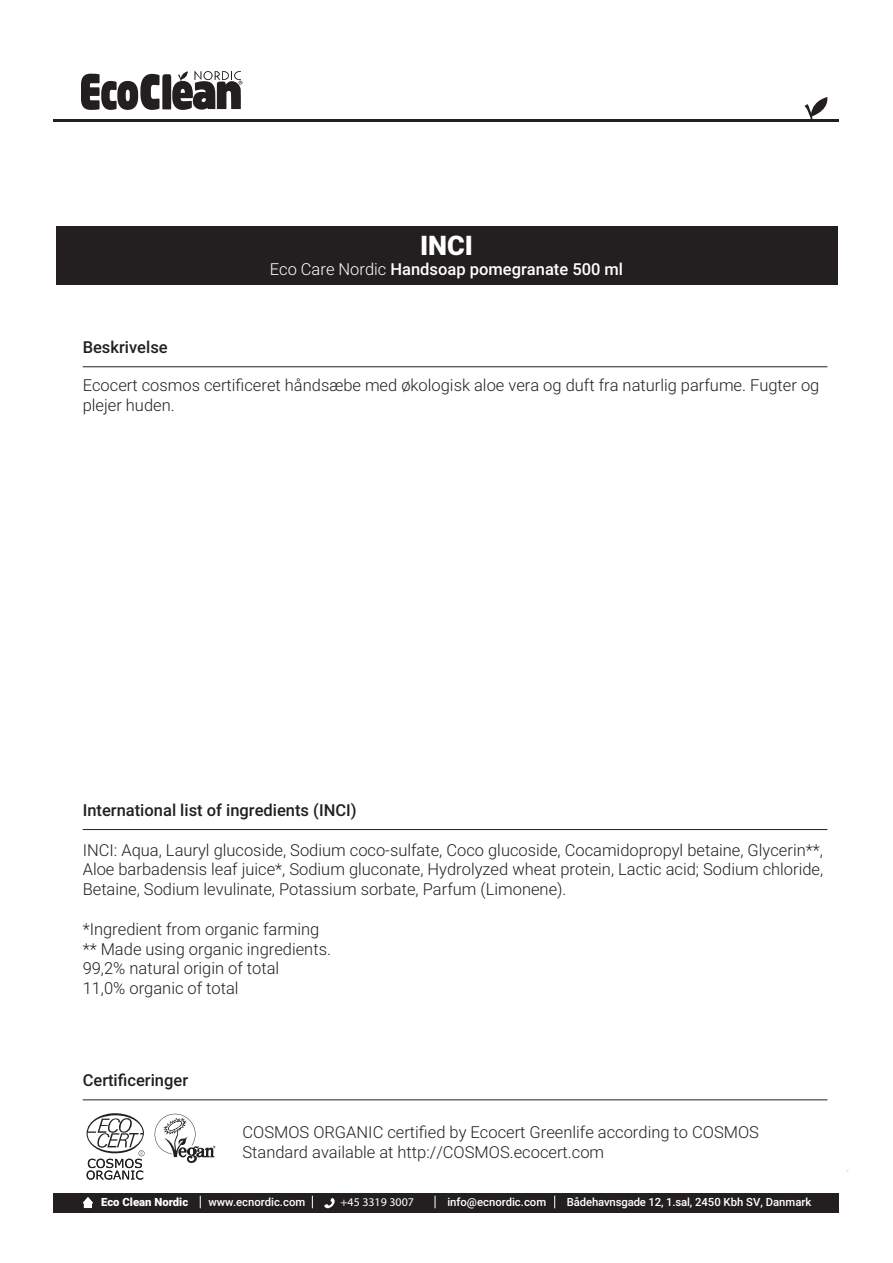
<style>
.page{position:relative;width:893px;height:1263px;background:#fff}
.page>*{position:absolute;margin:0;border:0;box-sizing:border-box;transform-origin:0 0}
.t1{font:900 27px "Roboto";color:#fff}
.t2{font:300 16.5px/19.8px "Roboto";color:#231f20}
.t3{font:500 16.5px "Roboto";color:#231f20}
.t4{font:500 16.5px "Roboto";color:#fff}
.t5{font:11.85px "Myriad Pro";color:#fff}
.t6{font:500 11.25px "Roboto";color:#fff}
.t7{font:900 11.25px "Roboto";color:#fff}
.s1{font-weight:300}
</style>
<div class="page">
<div style="left:56px;top:226px;width:781px;height:59px;background:#231f20"></div>
<hr style="left:83px;top:366px;width:744px;height:1px;background:#231f20">
<hr style="left:83px;top:829px;width:744px;height:1px;background:#231f20">
<hr style="left:83px;top:1099px;width:744px;height:1px;background:#231f20">
<svg style="left:804px;top:97px;width:24px;height:22px"></svg>
<div style="left:54px;top:1193px;width:785px;height:19px;background:#231f20"></div>
<svg style="left:324px;top:1198px;width:11px;height:11px"></svg>
<svg style="left:83px;top:1197px;width:10px;height:11px"></svg>
<svg style="left:200px;top:1196px;width:1px;height:12px"></svg>
<svg style="left:312px;top:1196px;width:1px;height:12px"></svg>
<svg style="left:435px;top:1196px;width:1px;height:12px"></svg>
<svg style="left:554px;top:1196px;width:1px;height:12px"></svg>
<hr style="left:54px;top:119px;width:785px;height:3px;background:#231f20">
<svg style="left:81px;top:71px;width:161px;height:39px"></svg>
<svg style="left:155px;top:1114px;width:61px;height:49px"></svg>
<svg style="left:87px;top:1113px;width:58px;height:66px"></svg>
<h1 class="t1" style="left:420px;top:230px;width:54px">INCI</h1>
<p class="t4" style="left:270px;top:262px;width:355px"><span class="s1">Eco Care Nordic</span> Handsoap pomegranate 500 ml</p>
<p class="t3" style="left:83px;top:340px;width:87px">Beskrivelse</p>
<p class="t2" style="left:83px;top:375px;width:738px">Ecocert cosmos certificeret håndsæbe med økologisk aloe vera og duft fra naturlig parfume. Fugter og plejer huden.</p>
<p class="t3" style="left:83px;top:803px;width:275px">International list of ingredients (INCI)</p>
<p class="t2" style="left:83px;top:839px;width:742px;text-align:justify">INCI: Aqua, Lauryl glucoside, Sodium coco-sulfate, Coco glucoside, Cocamidopropyl betaine, Glycerin**, Aloe barbadensis leaf juice*, Sodium gluconate, Hydrolyzed wheat protein, Lactic acid; Sodium chloride, Betaine, Sodium levulinate, Potassium sorbate, Parfum (Limonene).</p>
<p class="t2" style="left:83px;top:918px;width:250px">*Ingredient from organic farming ** Made using organic ingredients.<br>99,2% natural origin of total<br>11,0% organic of total</p>
<p class="t3" style="left:83px;top:1068px;width:107px">Certificeringer</p>
<p class="t2" style="left:242px;top:1121px;width:518px">COSMOS ORGANIC certified by Ecocert Greenlife according to COSMOS<br>Standard available at http://COSMOS.ecocert.com</p>
<p class="t5" style="left:340px;top:1195px;width:75px">+45 3319 3007</p>
<p class="t6" style="left:567px;top:1197px;width:246px">Bådehavnsgade 12, 1.sal, 2450 Kbh SV, Danmark</p>
<p class="t7" style="left:101px;top:1195px;width:89px">Eco Clean Nordic</p>
<p class="t6" style="left:208px;top:1197px;width:98px">www.ecnordic.com</p>
<p class="t6" style="left:447px;top:1194px;width:100px">info@ecnordic.com</p>
</div>
